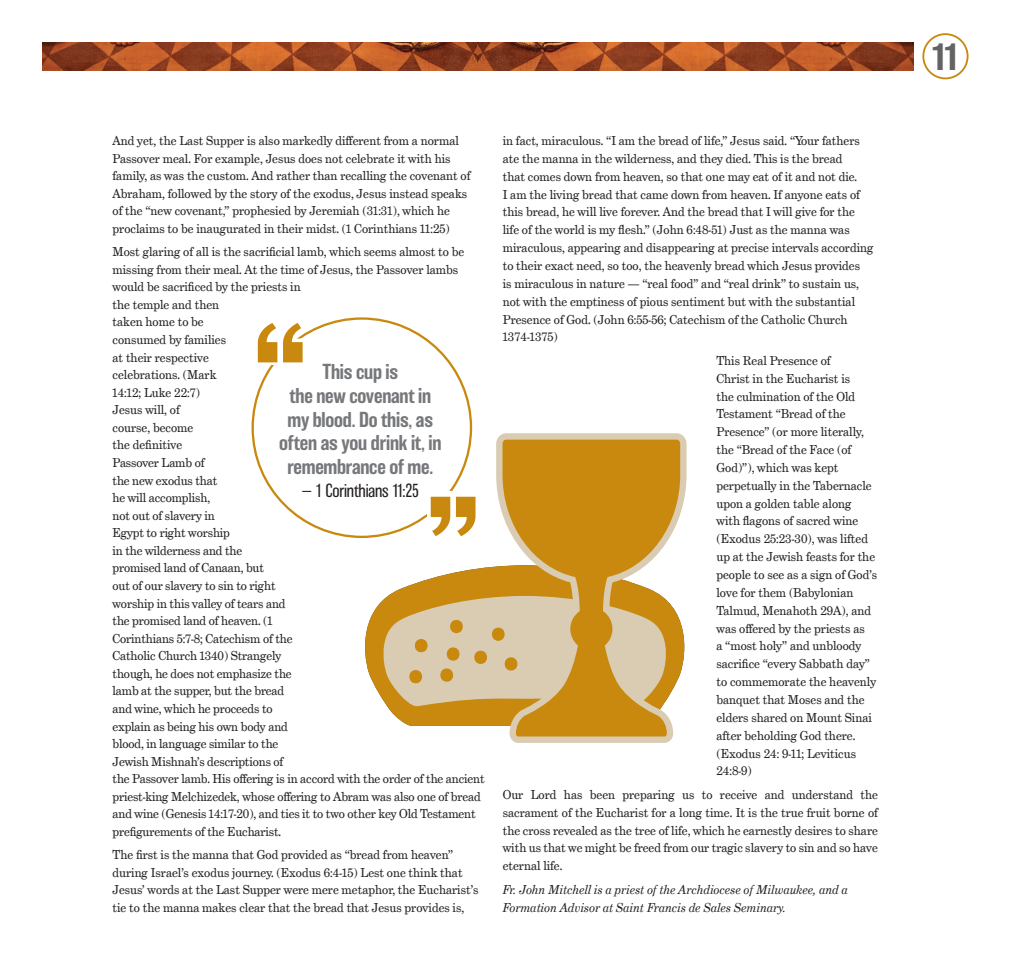
<style>
.page{position:relative;width:1013px;height:968px;background:#fff}
.page>*{position:absolute;margin:0;border:0;box-sizing:border-box;transform-origin:0 0}
.t1{font:700 35px "Balboa";color:#636366}
.t2{font:500 20px/23.8px "Balboa";letter-spacing:-.01em;color:#76787b;text-align:center}
.t3{font:200 17.5px "Balboa";letter-spacing:-.01em;color:#231f20}
.t4{font:12.5px/17.5px "Grad";color:#231f20}
.t5{font:italic 12.5px/17.9px "Grad";color:#231f20}
</style>
<div class="page">
<div style="left:922px;top:33px;width:46px;height:46px;border:2px solid #c8890e;border-radius:50%"></div>
<img style="left:42px;top:42px;width:871px;height:28px">
<svg style="left:431px;top:496px;width:44px;height:40px"></svg>
<svg style="left:257px;top:323px;width:53px;height:45px"></svg>
<svg style="left:365px;top:566px;width:131px;height:160px;fill:#c8890e"></svg>
<svg style="left:382px;top:596px;width:114px;height:110px"></svg>
<svg style="left:496px;top:433px;width:190px;height:309px;fill:#d9ccb3"></svg>
<svg style="left:502px;top:439px;width:178px;height:297px;fill:#c8890e"></svg>
<p class="t4" style="left:112px;top:132px;width:359px">And yet, the Last Supper is also markedly different from a normal Passover meal. For example, Jesus does not celebrate it with his family, as was the custom. And rather than recalling the covenant of Abraham, followed by the story of the exodus, Jesus instead speaks of the “new covenant,” prophesied by Jeremiah (31:31), which he proclaims to be inaugurated in their midst. (1 Corinthians 11:25)</p>
<p class="t4" style="left:112px;top:243px;width:373px">Most glaring of all is the sacrificial lamb, which seems almost to be missing from their meal. At the time of Jesus, the Passover lambs would be sacrificed by the priests in<br>the temple and then<br>taken home to be<br>consumed by families<br>at their respective<br>celebrations. (Mark<br>14:12; Luke 22:7)<br>Jesus will, of<br>course, become<br>the definitive<br>Passover Lamb of<br>the new exodus that<br>he will accomplish,<br>not out of slavery in<br>Egypt to right worship<br>in the wilderness and the<br>promised land of Canaan, but<br>out of our slavery to sin to right<br>worship in this valley of tears and<br>the promised land of heaven. (1<br>Corinthians 5:7-8; Catechism of the<br>Catholic Church 1340) Strangely<br>though, he does not emphasize the<br>lamb at the supper, but the bread<br>and wine, which he proceeds to<br>explain as being his own body and<br>blood, in language similar to the<br>Jewish Mishnah’s descriptions of<br>the Passover lamb. His offering is in accord with the order of the ancient priest-king Melchizedek, whose offering to Abram was also one of bread and wine (Genesis 14:17-20), and ties it to two other key Old Testament prefigurements of the Eucharist.</p>
<p class="t4" style="left:112px;top:846px;width:367px">The first is the manna that God provided as “bread from heaven” during Israel’s exodus journey. (Exodus 6:4-15) Lest one think that Jesus’ words at the Last Supper were mere metaphor, the Eucharist’s tie to the manna makes clear that the bread that Jesus provides is,</p>
<h2 class="t2" style="left:279px;top:360px;width:164px">This cup is<br>the new covenant in my blood. Do this, as often as you drink it, in remembrance of me.</h2>
<h3 class="t3" style="left:301px;top:481px;width:119px">— 1 Corinthians 11:25</h3>
<p class="t4" style="left:502px;top:132px;width:372px;line-height:17.9px">in fact, miraculous. “I am the bread of life,” Jesus said. “Your fathers ate the manna in the wilderness, and they died. This is the bread<br>that comes down from heaven, so that one may eat of it and not die.<br>I am the living bread that came down from heaven. If anyone eats of this bread, he will live forever. And the bread that I will give for the life of the world is my flesh.” (John 6:48-51) Just as the manna was miraculous, appearing and disappearing at precise intervals according to their exact need, so too, the heavenly bread which Jesus provides<br>is miraculous in nature — “real food” and “real drink” to sustain us, not with the emptiness of pious sentiment but with the substantial Presence of God. (John 6:55-56; Catechism of the Catholic Church 1374-1375)</p>
<p class="t4" style="left:716px;top:351px;width:162px;line-height:17.9px">This Real Presence of<br>Christ in the Eucharist is<br>the culmination of the Old<br>Testament “Bread of the<br>Presence” (or more literally, the “Bread of the Face (of<br>God)”), which was kept perpetually in the Tabernacle upon a golden table along with flagons of sacred wine (Exodus 25:23-30), was lifted up at the Jewish feasts for the people to see as a sign of God’s love for them (Babylonian<br>Talmud, Menahoth 29A), and was offered by the priests as<br>a “most holy” and unbloody sacrifice “every Sabbath day” to commemorate the heavenly banquet that Moses and the elders shared on Mount Sinai after beholding God there. (Exodus 24: 9-11; Leviticus<br>24:8-9)</p>
<p class="t4" style="left:503px;top:785px;width:376px;line-height:17.9px;text-align:justify">Our Lord has been preparing us to receive and understand the sacrament of the Eucharist for a long time. It is the true fruit borne of the cross revealed as the tree of life, which he earnestly desires to share with us that we might be freed from our tragic slavery to sin and so have eternal life.</p>
<p class="t5" style="left:503px;top:880px;width:347px">Fr. John Mitchell is a priest of the Archdiocese of Milwaukee, and a<br>Formation Advisor at Saint Francis de Sales Seminary.</p>
<h1 class="t1" style="left:931px;top:37px;width:29px">11</h1>
</div>
